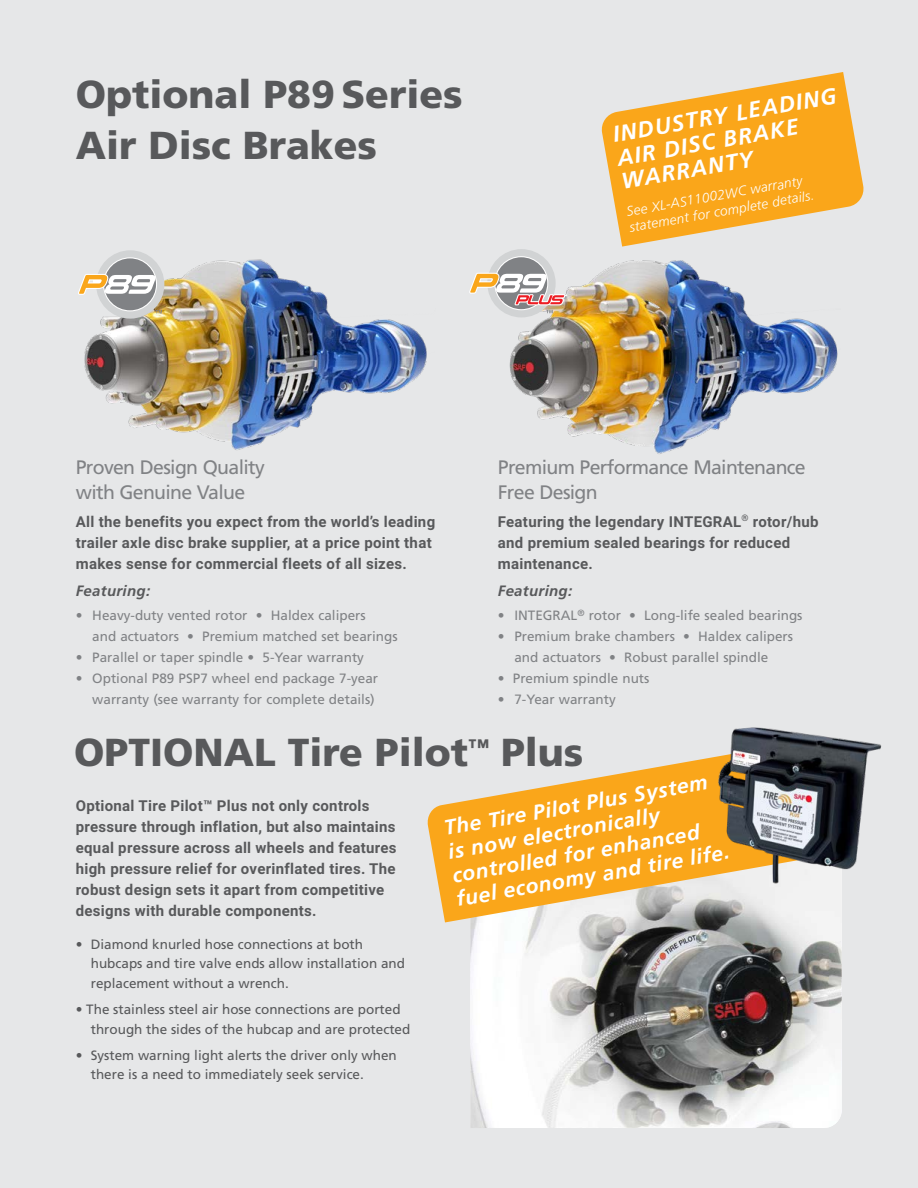
<style>
.page{position:relative;width:918px;height:1188px;background:#e6e7e8}
.page>*{position:absolute;margin:0;border:0;box-sizing:border-box;transform-origin:0 0}
.t1{font:900 39px/51px "Frutiger LT Std";color:#58595b}
.t2{font:italic 700 22.5px/24px "Frutiger LT Std";color:#fff}
.t3{font:italic 700 21px/24px "Frutiger LT Std";color:#fff}
.t4{font:19.5px/25.2px "Frutiger LT Std";letter-spacing:-.035em;color:#808285}
.t5{font:700 15px/21px "Roboto";letter-spacing:.02em;color:#58595b}
.t6{font:italic 700 15px "Frutiger LT Std";letter-spacing:.02em;color:#58595b}
.t7{font:13.5px/21px "Frutiger LT Std";color:#808285}
.t8{font:13.5px/19.5px "Frutiger LT Std";color:#58595b}
.t9{font:italic 300 13.5px/16.2px "Frutiger LT Std";color:#fff}
</style>
<div class="page">
<img style="left:84px;top:259px;width:343px;height:191px">
<img style="left:509px;top:260px;width:329px;height:194px">
<div style="left:487px;top:249px;width:69px;height:68px;background:#d1d3d4;border-radius:50%"></div>
<svg style="left:494px;top:256px;width:54px;height:54px"></svg>
<div style="left:495px;top:257px;width:52px;height:52px;background:#808285;border-radius:50%"></div>
<svg style="left:469px;top:272px;width:97px;height:45px"></svg>
<div style="left:96px;top:250px;width:68px;height:69px;background:#d1d3d4;border-radius:50%"></div>
<svg style="left:103px;top:257px;width:54px;height:54px"></svg>
<div style="left:104px;top:258px;width:52px;height:52px;background:#808285;border-radius:50%"></div>
<svg style="left:78px;top:273px;width:78px;height:23px"></svg>
<svg style="left:155px;top:310px;width:7px;height:4px"></svg>
<svg style="left:601px;top:72px;width:263px;height:175px;fill:#faa61a"></svg>
<img style="left:470px;top:898px;width:372px;height:230px">
<svg style="left:427px;top:758px;width:414px;height:164px;fill:#faa61a"></svg>
<img style="left:706px;top:727px;width:176px;height:171px">
<h1 class="t1" style="left:76px;top:68px;width:388px">Optional P89 Series<br>Air Disc Brakes</h1>
<h2 class="t2" style="left:611px;top:123px;width:228px;rotate:-10deg">INDUSTRY LEADING<br>AIR DISC BRAKE<br>WARRANTY</h2>
<p class="t9" style="left:625px;top:204px;width:189px;rotate:-10deg">See XL-AS11002WC warranty statement for complete details.</p>
<h3 class="t4" style="left:76px;top:454px;width:190px">Proven Design Quality with Genuine Value</h3>
<p class="t5" style="left:76px;top:510px;width:361px">All the benefits you expect from the world’s leading trailer axle disc brake supplier, at a price point that makes sense for commercial fleets of all sizes.</p>
<p class="t6" style="left:76px;top:582px;width:76px">Featuring:</p>
<p class="t7" style="left:92px;top:605px;width:307px;text-indent:-16px">• Heavy-duty vented rotor • Haldex calipers<br>and actuators • Premium matched set bearings</p>
<p class="t7" style="left:76px;top:647px;width:290px">• Parallel or taper spindle • 5-Year warranty</p>
<p class="t7" style="left:76px;top:668px;width:304px;text-align:right">• Optional P89 PSP7 wheel end package 7-year warranty (see warranty for complete details)</p>
<h3 class="t4" style="left:498px;top:454px;width:309px">Premium Performance Maintenance<br>Free Design</h3>
<p class="t5" style="left:498px;top:510px;width:322px">Featuring the legendary INTEGRAL<sup>®</sup> rotor/hub and premium sealed bearings for reduced maintenance.</p>
<p class="t6" style="left:498px;top:582px;width:76px">Featuring:</p>
<p class="t7" style="left:498px;top:605px;width:306px">• INTEGRAL<sup>®</sup> rotor • Long-life sealed bearings</p>
<p class="t7" style="left:514px;top:626px;width:280px;text-indent:-16px">• Premium brake chambers • Haldex calipers and actuators • Robust parallel spindle</p>
<p class="t7" style="left:498px;top:668px;width:153px">• Premium spindle nuts</p>
<p class="t7" style="left:498px;top:689px;width:119px">• 7-Year warranty</p>
<h1 class="t1" style="left:74px;top:727px;width:511px">OPTIONAL Tire Pilot<sup>™</sup> Plus</h1>
<p class="t5" style="left:76px;top:794px;width:322px">Optional Tire Pilot™ Plus not only controls pressure through inflation, but also maintains equal pressure across all wheels and features high pressure relief for overinflated tires. The robust design sets it apart from competitive designs with durable components.</p>
<p class="t8" style="left:91px;top:934px;width:316px;text-indent:-15px">• Diamond knurled hose connections at both hubcaps and tire valve ends allow installation and replacement without a wrench.</p>
<p class="t8" style="left:91px;top:1000px;width:321px;text-indent:-15px">• The stainless steel air hose connections are ported through the sides of the hubcap and are protected</p>
<p class="t8" style="left:91px;top:1045px;width:308px;text-indent:-15px">• System warning light alerts the driver only when there is a need to immediately seek service.</p>
<h3 class="t3" style="left:442px;top:817px;width:278px;rotate:-10deg">The Tire Pilot Plus System is now electronically controlled for enhanced fuel economy and tire life.</h3>
</div>
